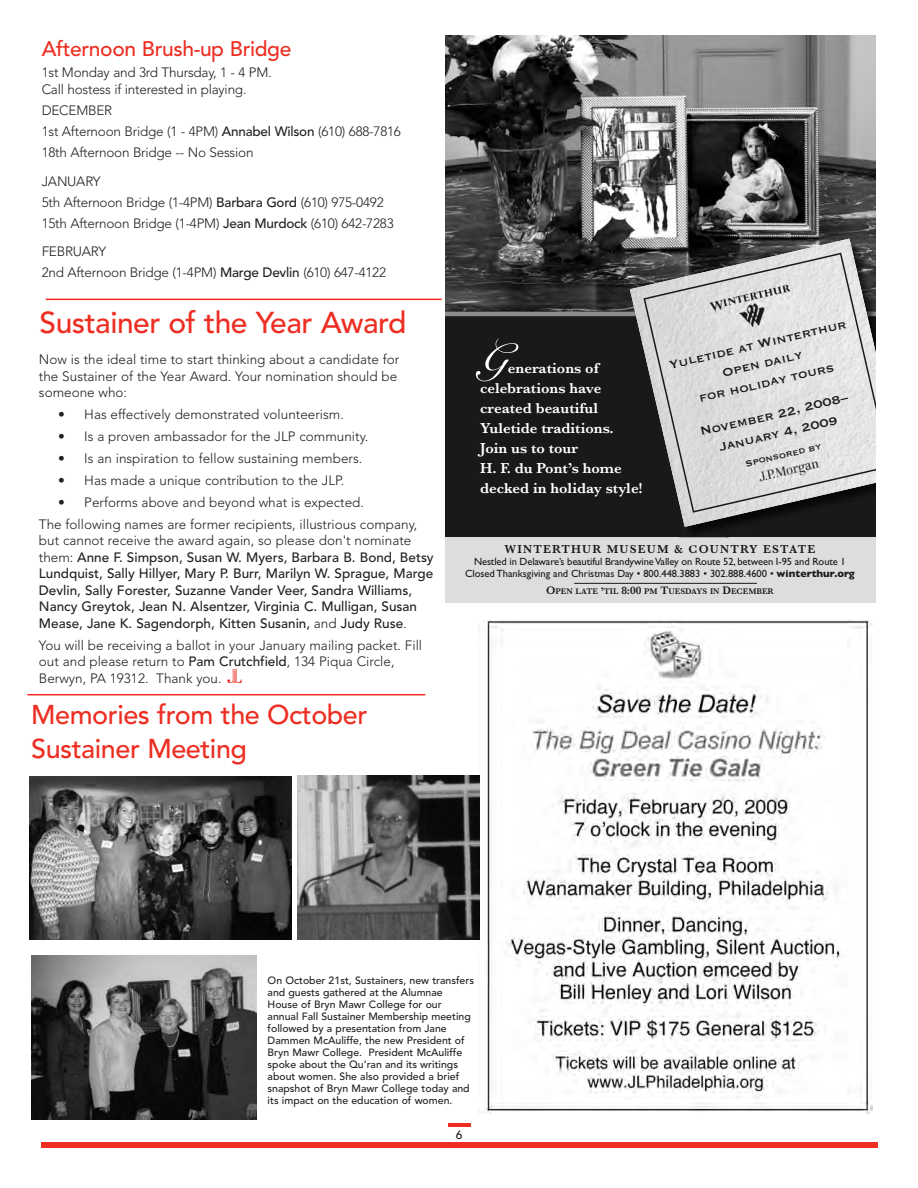
<style>
.page{position:relative;width:918px;height:1188px;background:#fff}
.page>*{position:absolute;margin:0;border:0;box-sizing:border-box;transform-origin:0 0}
.t1{font:52.5px "Snell Roundhand Script+SCCFYK";color:#fff}
.t2{font:500 30px "Avenir";letter-spacing:-.015em;color:#ee2e22}
.t3{font:500 27px/34.5px "Avenir";letter-spacing:-.015em;color:#ee2e22}
.t4{font:500 21px "Avenir";letter-spacing:-.015em;color:#ee2e22}
.t5{font:15px/20px "Baskerville Semi Bold+FOZEPD";color:#fff}
.t6{font:15px/19.5px "Copperplate+DXNLOR";color:#191919;text-align:center}
.t7{font:300 13.5px/16.5px "Avenir";color:#231f20}
.t8{font:500 13.5px/16.5px "Avenir";color:#231f20}
.t9{font:12px "Baskerville Semi Bold+FOZEPD";letter-spacing:.1em;color:#191919}
.t10{font:500 12px "Avenir";color:#231f20}
.t11{font:11.25px "Copperplate+DXNLOR";color:#191919}
.t12{font:500 10.5px/12px "Avenir";color:#231f20}
.t13{font:10.5px/12px "Gill Sans+KDNQLH";letter-spacing:-.01em;color:#191919;text-align:center}
.t14{font:8.4px "Baskerville Semi Bold+FOZEPD";color:#191919}
.s1{font-weight:500}
.s2{font-weight:300}
.s3{font-family:"Gill Sans Bold+FEJDZK"}
.s4{font-size:11.25px}
</style>
<div class="page">
<img style="left:478px;top:619px;width:394px;height:494px">
<div style="left:41px;top:1142px;width:837px;height:6px;background:#ee2e22"></div>
<hr style="left:448px;top:1123px;width:22px;height:4px;background:#ee2e22">
<div style="left:446px;top:314px;width:430px;height:272px;background:#191919"></div>
<div style="left:446px;top:537px;width:430px;height:66px;background:#ddd"></div>
<img style="left:446px;top:36px;width:430px;height:276px">
<hr style="left:446px;top:312px;width:430px;height:4px;background:#8c8c8c">
<img style="left:679px;top:537px;width:48px;height:9px">
<img style="left:621px;top:230px;width:255px;height:82px">
<img style="left:630px;top:239px;width:246px;height:288px">
<svg style="left:643px;top:252px;width:233px;height:262px;background:#bbb"></svg>
<img style="left:709px;top:284px;width:87px;height:51px">
<img style="left:755px;top:456px;width:68px;height:31px">
<hr style="left:574px;top:583px;width:183px;height:1px;background:#191919">
<svg style="left:227px;top:669px;width:15px;height:14px"></svg>
<hr style="left:46px;top:299px;width:396px;height:1px;background:#ee2e22">
<img style="left:30px;top:777px;width:262px;height:163px">
<img style="left:297px;top:776px;width:182px;height:164px">
<hr style="left:27px;top:694px;width:398px;height:1px;background:#ee2e22">
<img style="left:32px;top:955px;width:224px;height:165px">
<h3 class="t4" style="left:42px;top:40px;width:251px">Afternoon Brush-up Bridge</h3>
<p class="t7" style="left:42px;top:66px;width:232px">1st Monday and 3rd Thursday, 1 - 4 PM.<br>Call hostess if interested in playing.</p>
<p class="t7" style="left:42px;top:101px;width:361px;line-height:21px">DECEMBER<br>1st Afternoon Bridge (1 - 4PM) <span class="s1">Annabel Wilson</span> (610) 688-7816<br>18th Afternoon Bridge -- No Session</p>
<p class="t7" style="left:42px;top:171px;width:354px;line-height:21px">JANUARY<br>5th Afternoon Bridge (1-4PM) <span class="s1">Barbara Gord</span> (610) 975-0492<br>15th Afternoon Bridge (1-4PM) <span class="s1">Jean Murdock</span> (610) 642-7283</p>
<p class="t7" style="left:42px;top:242px;width:346px;line-height:21px">FEBRUARY<br>2nd Afternoon Bridge (1-4PM) <span class="s1">Marge Devlin</span> (610) 647-4122</p>
<h2 class="t2" style="left:40px;top:311px;width:368px">Sustainer of the Year Award</h2>
<p class="t7" style="left:39px;top:352px;width:362px">Now is the ideal time to start thinking about a candidate for the Sustainer of the Year Award. Your nomination should be someone who:</p>
<p class="t7" style="left:58px;top:407px;width:287px">• Has effectively demonstrated volunteerism.</p>
<p class="t7" style="left:58px;top:429px;width:311px">• Is a proven ambassador for the JLP community.</p>
<p class="t7" style="left:58px;top:451px;width:306px">• Is an inspiration to fellow sustaining members.</p>
<p class="t7" style="left:58px;top:473px;width:288px">• Has made a unique contribution to the JLP.</p>
<p class="t7" style="left:39px;top:492px;width:380px;line-height:21.9px;text-indent:19px">• Performs above and beyond what is expected.<br>The following names are former recipients, illustrious company,</p>
<p class="t8" style="left:39px;top:533px;width:396px"><span class="s2">but cannot receive the award again, so please don't nominate them:</span> Anne F. Simpson, Susan W. Myers, Barbara B. Bond, Betsy Lundquist, Sally Hillyer, Mary P. Burr, Marilyn W. Sprague, Marge Devlin, Sally Forester, Suzanne Vander Veer, Sandra Williams, Nancy Greytok, Jean N. Alsentzer, Virginia C. Mulligan, Susan Mease, Jane K. Sagendorph, Kitten Susanin, <span class="s2">and</span> Judy Ruse<span class="s2">.</span></p>
<p class="t7" style="left:39px;top:638px;width:385px">You will be receiving a ballot in your January mailing packet. Fill out and please return to <span class="s1">Pam Crutchfield</span>, 134 Piqua Circle,<br>Berwyn, PA 19312. Thank you.</p>
<h3 class="t3" style="left:31px;top:700px;width:338px">Memories from the October<br>Sustainer Meeting</h3>
<h1 class="t1" style="left:474px;top:344px;width:34px">G</h1>
<p class="t5" style="left:480px;top:358px;width:164px;text-indent:28px">enerations of celebrations have created beautiful<br>Yuletide traditions.<br>Join us to tour<br>H. F. du Pont’s home decked in holiday style!</p>
<p class="t6" style="left:667px;top:354px;width:183px;rotate:-13deg">Yu letide at Winterthu r<br>Open daily<br>for holiday tou rs</p>
<p class="t6" style="left:698px;top:421px;width:153px;rotate:-13deg">November 22, 2008–<br>Janu ary 4, 2009</p>
<p class="t11" style="left:744px;top:457px;width:79px;rotate:-13deg">Sponsored by</p>
<p class="t9" style="left:504px;top:542px;width:313px">WINTERTHUR MUSEUM &amp; COUNTRY ESTATE</p>
<p class="t13" style="left:465px;top:557px;width:391px">Nestled in Delaware’s beautiful BrandywineValley on Route 52, between I-95 and Route 1<br>Closed Thanksgiving and Christmas Day • 800.448.3883 • 302.888.4600 • <span class="s3">winterthur.org</span></p>
<p class="t14" style="left:546px;top:586px;width:229px"><span class="s4">O</span>PEN LATE <span class="s4">’</span>TIL <span class="s4">8:00</span> PM <span class="s4">T</span>UESDAYS IN <span class="s4">D</span>ECEMBER</p>
<p class="t12" style="left:268px;top:975px;width:208px">On October 21st, Sustainers, new transfers and guests gathered at the Alumnae House of Bryn Mawr College for our annual Fall Sustainer Membership meeting followed by a presentation from Jane Dammen McAuliffe, the new President of Bryn Mawr College. President McAuliffe spoke about the Qu’ran and its writings about women. She also provided a brief snapshot of Bryn Mawr College today and its impact on the education of women.</p>
<p class="t10" style="left:456px;top:1130px;width:8px">6</p>
</div>
